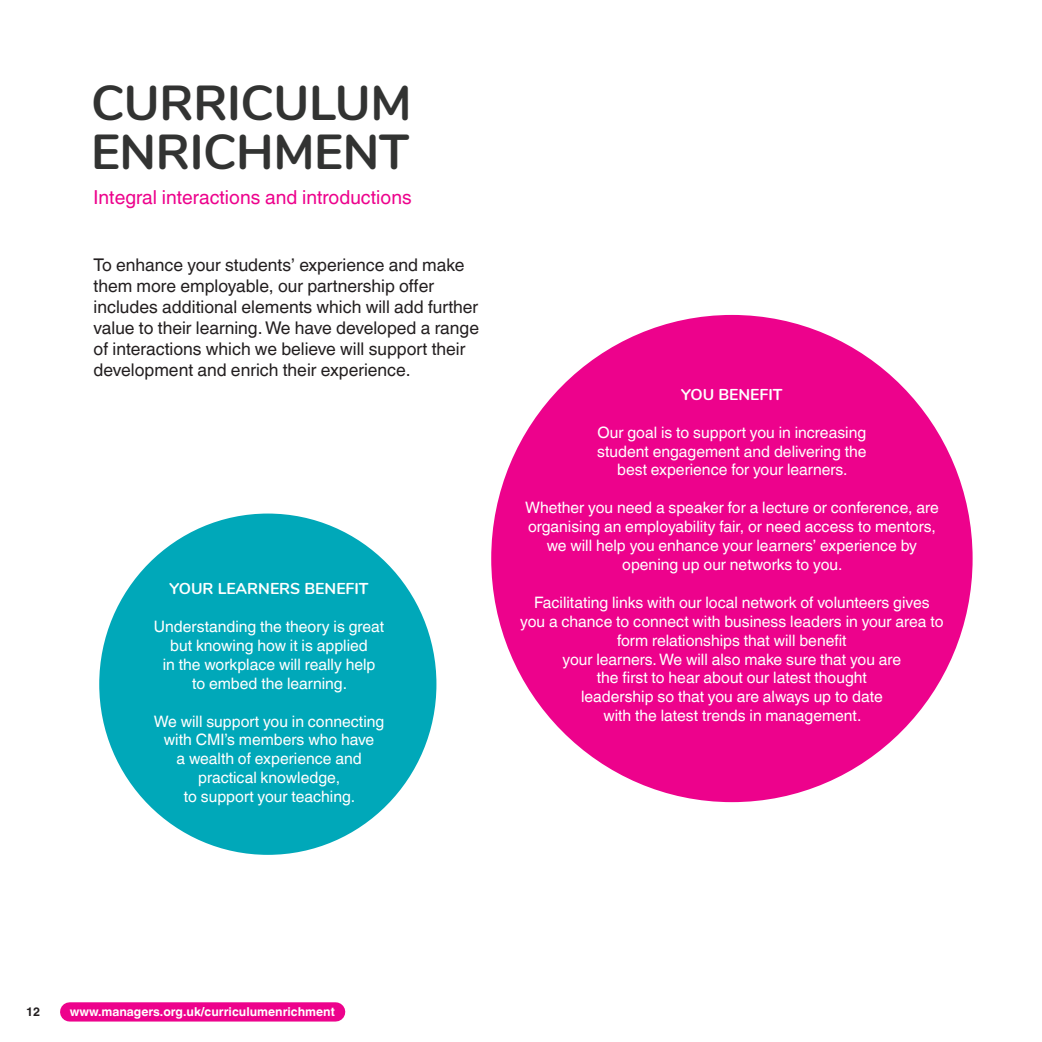
<style>
.page{position:relative;width:1042px;height:1042px;background:#fff}
.page>*{position:absolute;margin:0;border:0;box-sizing:border-box;transform-origin:0 0}
.Heading_2{font:700 49px/49px "Nunito";letter-spacing:-.005em;color:#323332}
.Heading_3{font:19.25px "Helvetica World";color:#ed028c}
.Body_Text_10_12{font:17.5px/21px "Helvetica World";color:#231f20}
.Body_Text_10_12-2{font:15.75px/18.9px "Helvetica World";color:#fff;text-align:center}
.Heading_1{font:15.75px/18.9px "Helvetica World";color:#fff;text-align:center}
.Body_Text_10_12-3{font:700 15.75px "Nunito";color:#fff}
.Heading_1-2{font:700 12.25px "Helvetica World";color:#fff}
.Heading_1-3{font:700 12.25px "Helvetica World";color:#231f20}
</style>
<div class="page">
<div style="left:70px;top:1002px;width:266px;height:19px;background:#ed028c"></div>
<div style="left:491px;top:315px;width:481px;height:487px;background:#ed028c;border-radius:50%"></div>
<div style="left:99px;top:513px;width:337px;height:342px;background:#00a8b9;border-radius:50%"></div>
<p class="Heading_2" style="left:91px;top:75px;width:322px">CURRICULUM<br>ENRICHMENT</p>
<p class="Heading_3" style="left:94px;top:186px;width:319px">Integral interactions and introductions</p>
<p class="Body_Text_10_12" style="left:94px;top:255px;width:387px">To enhance your students’ experience and make them more employable, our partnership offer includes additional elements which will add further value to their learning. We have developed a range of interactions which we believe will support their development and enrich their experience.</p>
<p class="Body_Text_10_12-3" style="left:170px;top:577px;width:200px">YOUR LEARNERS BENEFIT</p>
<p class="Body_Text_10_12-2" style="left:154px;top:617px;width:232px">Understanding the theory is great but knowing how it is applied<br>in the workplace will really help<br>to embed the learning.</p>
<p class="Heading_1" style="left:154px;top:711px;width:232px">We will support you in connecting with CMI’s members who have<br>a wealth of experience and practical knowledge,<br>to support your teaching.</p>
<p class="Body_Text_10_12-3" style="left:681px;top:383px;width:103px">YOU BENEFIT</p>
<p class="Body_Text_10_12-2" style="left:597px;top:423px;width:271px">Our goal is to support you in increasing student engagement and delivering the best experience for your learners.</p>
<p class="Body_Text_10_12-2" style="left:525px;top:498px;width:415px">Whether you need a speaker for a lecture or conference, are organising an employability fair, or need access to mentors, we will help you enhance your learners’ experience by opening up our networks to you.</p>
<p class="Body_Text_10_12-2" style="left:520px;top:593px;width:425px">Facilitating links with our local network of volunteers gives you a chance to connect with business leaders in your area to form relationships that will benefit<br>your learners. We will also make sure that you are<br>the first to hear about our latest thought<br>leadership so that you are always up to date<br>with the latest trends in management.</p>
<p class="Heading_1-3" style="left:26px;top:1004px;width:16px">12</p>
<p class="Heading_1-2" style="left:70px;top:1004px;width:266px">www.managers.org.uk/curriculumenrichment</p>
</div>
